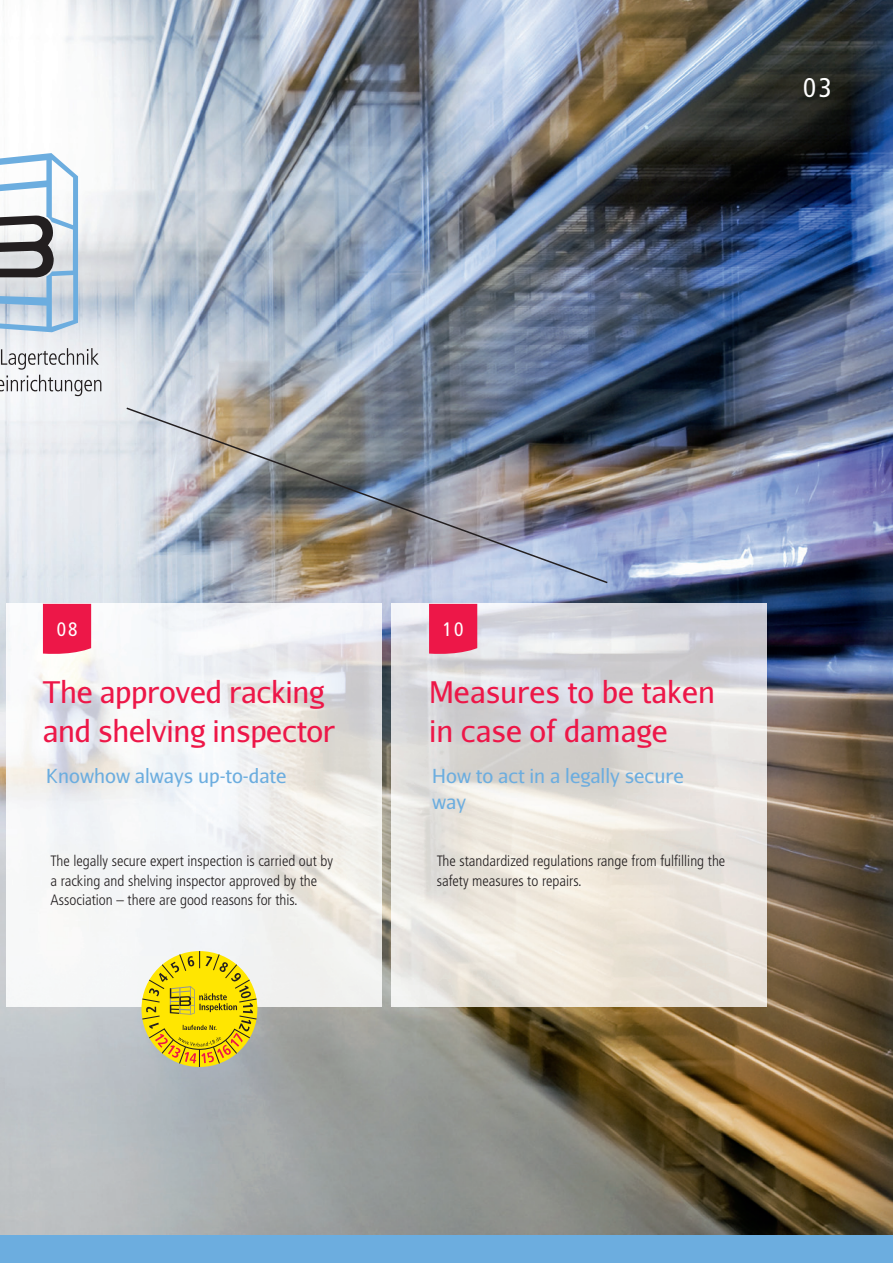
<style>
.page{position:relative;width:893px;height:1263px;background:#fff}
.page>*{position:absolute;margin:0;border:0;box-sizing:border-box;transform-origin:0 0}
.t1{font:30px/39px "Aurulent Sans";letter-spacing:-.01em;color:#ed1748}
.t2{font:condensed 27px "Frutiger";color:#fff}
.t3{font:19.5px/25.5px "Aurulent Sans";color:#6caddf}
.t4{font:condensed 19.5px "Frutiger";color:#fff}
.t5{font:300 condensed 15px/19.5px "Frutiger";color:#231f20}
</style>
<div class="page">
<img style="left:0;top:0;width:893px;height:1235px">
<img style="left:392px;top:604px;width:374px;height:403px">
<img style="left:7px;top:604px;width:374px;height:403px">
<div style="left:43px;top:604px;width:48px;height:51px;background:#ed1748"></div>
<svg style="left:429px;top:604px;width:48px;height:51px;background:#ec214f"></svg>
<div style="left:0;top:1235px;width:893px;height:28px;background:#6caddf"></div>
<svg style="left:0;top:153px;width:78px;height:179px"></svg>
<svg style="left:0;top:348px;width:101px;height:48px"></svg>
<img style="left:125px;top:406px;width:484px;height:178px">
<svg style="left:141px;top:951px;width:116px;height:116px;background:#dec935"></svg>
<h2 class="t2" style="left:803px;top:72px;width:30px">03</h2>
<h3 class="t4" style="left:57px;top:618px;width:22px">08</h3>
<h3 class="t4" style="left:443px;top:618px;width:22px">10</h3>
<h1 class="t1" style="left:43px;top:672px;width:294px">The approved racking and shelving inspector</h1>
<h3 class="t3" style="left:46px;top:763px;width:242px">Knowhow always up-to-date</h3>
<p class="t5" style="left:51px;top:851px;width:284px">The legally secure expert inspection is carried out by a racking and shelving inspector approved by the<br>Association – there are good reasons for this.</p>
<h1 class="t1" style="left:429px;top:672px;width:287px">Measures to be taken in case of damage</h1>
<h3 class="t3" style="left:432px;top:763px;width:253px">How to act in a legally secure way</h3>
<p class="t5" style="left:437px;top:851px;width:290px">The standardized regulations range from fulfilling the safety measures to repairs.</p>
</div>
